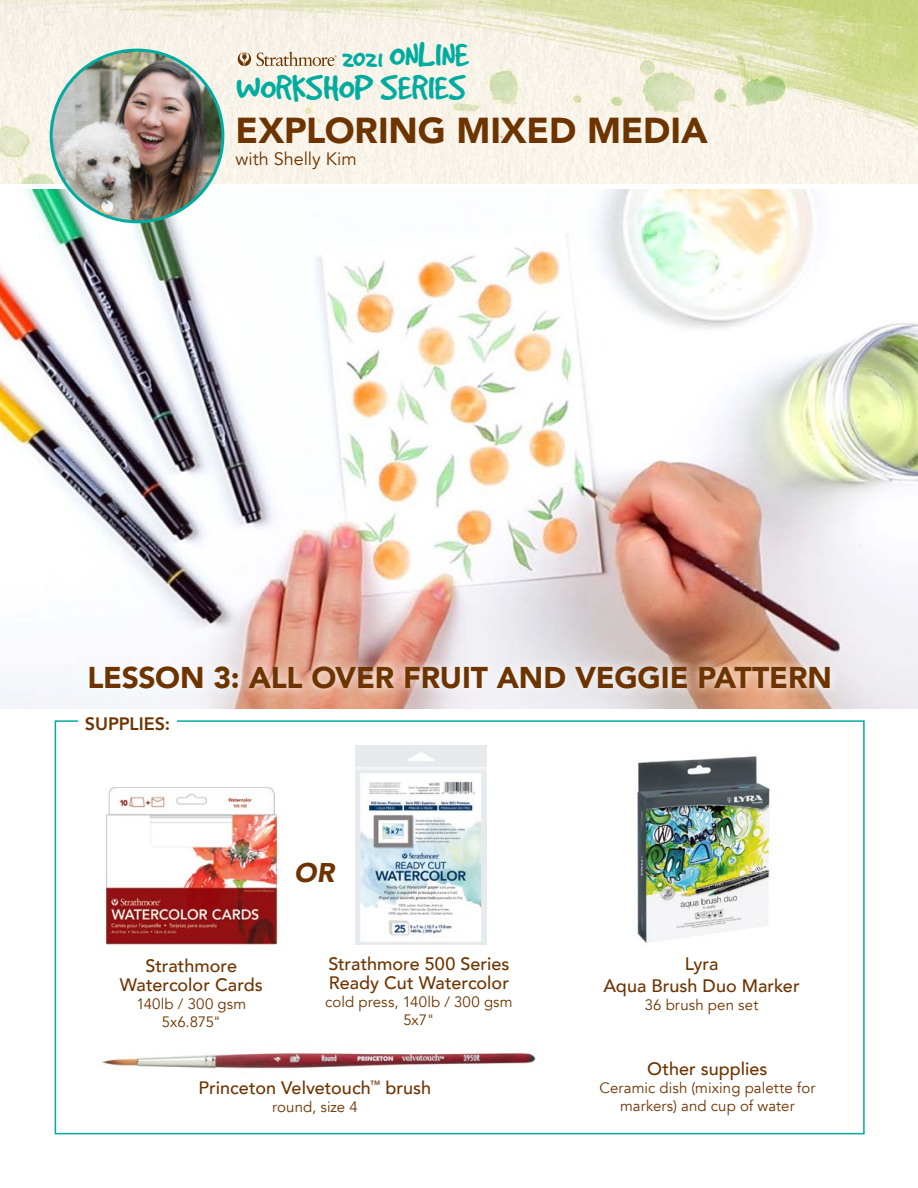
<style>
.page{position:relative;width:918px;height:1188px;background:#fff}
.page>*{position:absolute;margin:0;border:0;box-sizing:border-box;transform-origin:0 0}
.t1{font:39.3px/32.8px "Good Dog";color:#00aca0;text-align:right}
.t2{font:900 36px "Avenir";letter-spacing:-.005em;color:#6e3400}
.t3{font:900 30px "Avenir";letter-spacing:-.005em;color:#6e3400}
.t4{font:italic 900 27px "Avenir";color:#6e3400}
.t5{font:500 18px/19.5px "Avenir";color:#6e3400;text-align:center}
.t6{font:18px "Avenir";letter-spacing:-.005em;color:#6e3400}
.t7{font:800 18px "Avenir";letter-spacing:-.005em;color:#6e3400}
.t8{font:15px/18px "Avenir";letter-spacing:.005em;color:#6e3400;text-align:center}
.s1{font-size:28.65px}
</style>
<div class="page">
<div style="left:55px;top:720px;width:810px;height:414px;border:2px solid #00aca0"></div>
<img style="left:0;top:190px;width:918px;height:519px">
<svg style="left:80px;top:656px;width:760px;height:42px"></svg>
<div style="left:78px;top:712px;width:98px;height:24px;background:#fff"></div>
<img style="left:102px;top:1052px;width:434px;height:17px">
<img style="left:0;top:0;width:918px;height:184px">
<svg style="left:238px;top:52px;width:99px;height:14px"></svg>
<img style="left:51px;top:50px;width:172px;height:172px;border-radius:86px">
<img style="left:356px;top:745px;width:131px;height:200px">
<img style="left:105px;top:787px;width:176px;height:159px">
<img style="left:635px;top:756px;width:137px;height:187px">
<h1 class="t1" style="left:236px;top:38px;width:234px"><span class="s1">2021</span> ONLINE<br>WORKSHOP SERIES</h1>
<h2 class="t2" style="left:236px;top:100px;width:474px">EXPLORING MIXED MEDIA</h2>
<p class="t6" style="left:236px;top:149px;width:123px">with Shelly Kim</p>
<h3 class="t3" style="left:87px;top:651px;width:746px">LESSON 3: ALL OVER FRUIT AND VEGGIE PATTERN</h3>
<p class="t7" style="left:85px;top:710px;width:87px">SUPPLIES:</p>
<p class="t5" style="left:120px;top:955px;width:145px">Strathmore<br>Watercolor Cards</p>
<p class="t8" style="left:136px;top:995px;width:111px">140lb / 300 gsm<br>5x6.875"</p>
<h3 class="t4" style="left:294px;top:850px;width:41px">OR</h3>
<p class="t5" style="left:328px;top:953px;width:182px;text-align:left">Strathmore 500 Series<br>Ready Cut Watercolor</p>
<p class="t8" style="left:325px;top:993px;width:189px">cold press, 140lb / 300 gsm<br>5x7"</p>
<p class="t5" style="left:199px;top:1077px;width:234px">Princeton Velvetouch<sup>™</sup> brush</p>
<p class="t8" style="left:272px;top:1098px;width:87px">round, size 4</p>
<p class="t5" style="left:603px;top:952px;width:198px;line-height:21.6px">Lyra<br>Aqua Brush Duo Marker</p>
<p class="t8" style="left:645px;top:996px;width:115px">36 brush pen set</p>
<p class="t5" style="left:647px;top:1058px;width:122px">Other supplies</p>
<p class="t8" style="left:599px;top:1079px;width:217px">Ceramic dish (mixing palette for markers) and cup of water</p>
</div>
